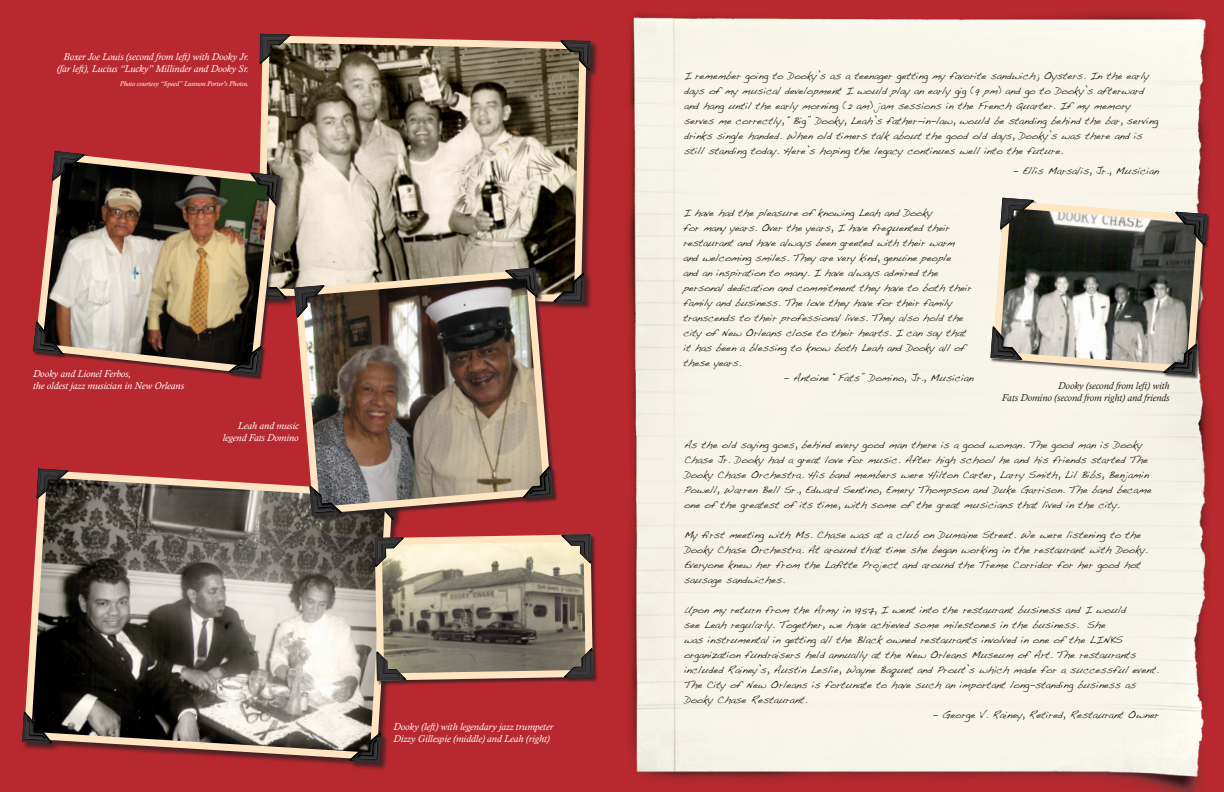
<style>
.page{position:relative;width:1224px;height:792px;background:#fff}
.page>*{position:absolute;margin:0;border:0;box-sizing:border-box;transform-origin:0 0}
.t1{font:10px/15px "Handwriting Dakota";color:#231f20}
.t2{font:italic 10px/12px "Calisto";color:#fff;text-align:right}
.t3{font:italic 10px/12px "Calisto";color:#231f20;text-align:right}
.t4{font:italic 7px "Calisto";color:#fff}
</style>
<div class="page">
<div style="left:0;top:0;width:621px;height:792px;background:#b8292f"></div>
<div style="left:22px;top:469px;width:382px;height:302px;background:#231f20;opacity:.75"></div>
<svg style="left:22px;top:468px;width:375px;height:296px;background:#84706a"></svg>
<svg style="left:37px;top:469px;width:31px;height:30px"></svg>
<svg style="left:349px;top:732px;width:32px;height:30px"></svg>
<svg style="left:22px;top:712px;width:30px;height:31px"></svg>
<div style="left:257px;top:34px;width:342px;height:277px;background:#231f20;opacity:.75"></div>
<svg style="left:257px;top:33px;width:333px;height:273px;background:#9c8d7b"></svg>
<svg style="left:260px;top:34px;width:30px;height:30px"></svg>
<svg style="left:560px;top:40px;width:31px;height:31px"></svg>
<svg style="left:558px;top:272px;width:26px;height:31px"></svg>
<svg style="left:284px;top:268px;width:3px;height:31px"></svg>
<div style="left:295px;top:268px;width:263px;height:254px;background:#231f20;opacity:.75"></div>
<img style="left:291px;top:266px;width:264px;height:252px">
<svg style="left:294px;top:285px;width:30px;height:33px"></svg>
<svg style="left:505px;top:268px;width:33px;height:30px"></svg>
<svg style="left:523px;top:466px;width:30px;height:32px"></svg>
<svg style="left:310px;top:486px;width:32px;height:30px"></svg>
<img style="left:34px;top:149px;width:249px;height:229px">
<svg style="left:52px;top:151px;width:33px;height:30px"></svg>
<svg style="left:250px;top:172px;width:30px;height:34px"></svg>
<svg style="left:228px;top:346px;width:34px;height:30px"></svg>
<svg style="left:33px;top:321px;width:30px;height:33px"></svg>
<div style="left:375px;top:535px;width:224px;height:151px;background:#231f20;opacity:.75"></div>
<svg style="left:371px;top:531px;width:226px;height:153px;background:#988979"></svg>
<img style="left:621px;top:0;width:603px;height:792px">
<svg style="left:988px;top:197px;width:221px;height:180px"></svg>
<svg style="left:990px;top:198px;width:217px;height:177px;background:#8c867e"></svg>
<p class="t2" style="left:57px;top:51px;width:193px">Boxer Joe Louis (second from left) with Dooky Jr. (far left), Lucius “Lucky” Millinder and Dooky Sr.</p>
<p class="t4" style="left:120px;top:80px;width:131px">Photo courtesy “Speed” Lunnon Porter’s Photos.</p>
<p class="t2" style="left:33px;top:368px;width:152px;text-align:left">Dooky and Lionel Ferbos,<br>the oldest jazz musician in New Orleans</p>
<p class="t2" style="left:223px;top:420px;width:77px">Leah and music legend Fats Domino</p>
<p class="t2" style="left:393px;top:721px;width:161px;text-align:left">Dooky (left) with legendary jazz trumpeter<br>Dizzy Gillespie (middle) and Leah (right)</p>
<p class="t1" style="left:684px;top:68px;width:476px">I remember going to Dooky’s as a teenager getting my favorite sandwich; Oysters. In the early days of my musical development I would play an early gig (9 pm) and go to Dooky’s afterward and hang until the early morning (2 am) jam sessions in the French Quarter. If my memory serves me correctly, “Big” Dooky, Leah’s father-in-law, would be standing behind the bar, serving drinks single handed. When old timers talk about the good old days, Dooky’s was there and is still standing today. Here’s hoping the legacy continues well into the future.</p>
<p class="t1" style="left:1014px;top:163px;width:147px">– Ellis Marsalis, Jr., Musician</p>
<p class="t1" style="left:684px;top:205px;width:290px">I have had the pleasure of knowing Leah and Dooky<br>for many years. Over the years, I have frequented their restaurant and have always been greeted with their warm and welcoming smiles. They are very kind, genuine people<br>and an inspiration to many. I have always admired the personal dedication and commitment they have to both their family and business. The love they have for their family transcends to their professional lives. They also hold the city of New Orleans close to their hearts. I can say that it has been a blessing to know both Leah and Dooky all of these years.</p>
<p class="t1" style="left:784px;top:370px;width:191px">– Antoine “Fats” Domino, Jr., Musician</p>
<p class="t3" style="left:1002px;top:380px;width:169px">Dooky (second from left) with<br>Fats Domino (second from right) and friends</p>
<p class="t1" style="left:684px;top:437px;width:469px">As the old saying goes, behind every good man there is a good woman. The good man is Dooky Chase Jr. Dooky had a great love for music. After high school he and his friends started The Dooky Chase Orchestra. His band members were Hilton Carter, Larry Smith, Lil Bibs, Benjamin Powell, Warren Bell Sr., Edward Sentino, Emery Thompson and Duke Garrison. The band became one of the greatest of its time, with some of the great musicians that lived in the city.</p>
<p class="t1" style="left:684px;top:527px;width:465px">My first meeting with Ms. Chase was at a club on Dumaine Street. We were listening to the Dooky Chase Orchestra. At around that time she began working in the restaurant with Dooky.<br>Everyone knew her from the Lafitte Project and around the Treme Corridor for her good hot sausage sandwiches.</p>
<p class="t1" style="left:684px;top:602px;width:476px">Upon my return from the Army in 1957, I went into the restaurant business and I would<br>see Leah regularly. Together, we have achieved some milestones in the business. She<br>was instrumental in getting all the Black owned restaurants involved in one of the LINKS organization fundraisers held annually at the New Orleans Museum of Art. The restaurants included Rainey’s, Austin Leslie, Wayne Baquet and Prout’s which made for a successful event.<br>The City of New Orleans is fortunate to have such an important long-standing business as Dooky Chase Restaurant.</p>
<p class="t1" style="left:933px;top:707px;width:227px">– George V. Rainey, Retired, Restaurant Owner</p>
</div>
